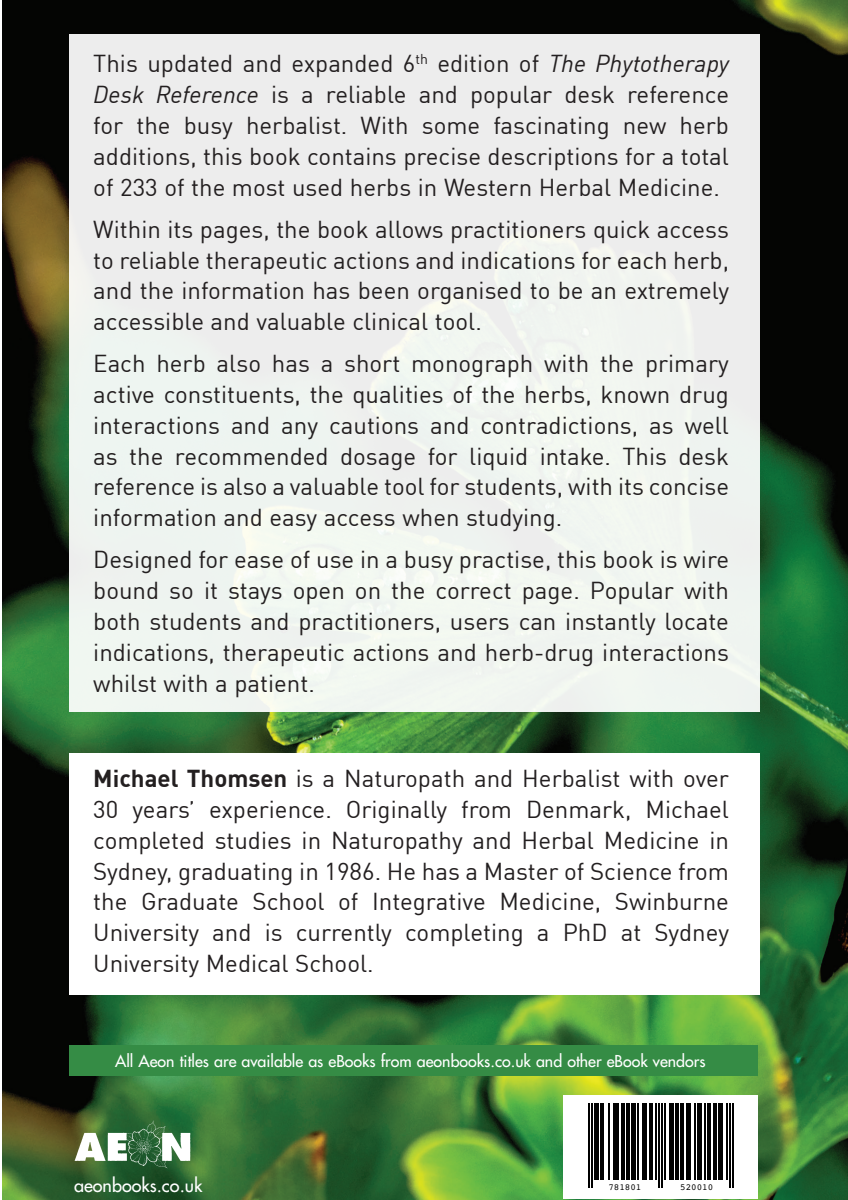
<style>
.page{position:relative;width:848px;height:1200px;background:#fff}
.page>*{position:absolute;margin:0;border:0;box-sizing:border-box;transform-origin:0 0}
.t1{font:24px/30.8px "DIN Pro";color:#231f20;text-align:justify}
.t2{font:18px "Futura";color:#fff}
.t3{font:16px "Futura";color:#fff}
.t4{font:9.2px "Arial";color:#000}
.s1{font-style:italic}
.s2{font-weight:700}
</style>
<div class="page">
<img style="left:3px;top:0;width:844px;height:1200px">
<div style="left:69px;top:753px;width:690px;height:242px;background:#fff"></div>
<div style="left:69px;top:34px;width:690px;height:677px;background:#eef2ef"></div>
<div style="left:562px;top:1095px;width:195px;height:104px;background:#fff"></div>
<svg style="left:588px;top:1103px;width:146px;height:85px"></svg>
<hr style="left:588px;top:1103px;width:1px;height:77px;background:#000">
<hr style="left:591px;top:1103px;width:1px;height:77px;background:#000">
<hr style="left:594px;top:1103px;width:4px;height:77px;background:#000">
<hr style="left:600px;top:1103px;width:3px;height:77px;background:#000">
<hr style="left:608px;top:1103px;width:1px;height:77px;background:#000">
<hr style="left:612px;top:1103px;width:2px;height:77px;background:#000">
<hr style="left:615px;top:1103px;width:3px;height:77px;background:#000">
<hr style="left:621px;top:1103px;width:3px;height:77px;background:#000">
<hr style="left:626px;top:1103px;width:3px;height:77px;background:#000">
<div style="left:630px;top:1103px;width:5px;height:77px;background:#000"></div>
<hr style="left:637px;top:1103px;width:1px;height:77px;background:#000">
<div style="left:641px;top:1103px;width:5px;height:77px;background:#000"></div>
<hr style="left:649px;top:1103px;width:3px;height:77px;background:#000">
<hr style="left:655px;top:1103px;width:1px;height:77px;background:#000">
<hr style="left:658px;top:1103px;width:2px;height:77px;background:#000">
<hr style="left:661px;top:1103px;width:2px;height:77px;background:#000">
<hr style="left:664px;top:1103px;width:2px;height:77px;background:#000">
<hr style="left:669px;top:1103px;width:4px;height:77px;background:#000">
<hr style="left:675px;top:1103px;width:3px;height:77px;background:#000">
<hr style="left:679px;top:1103px;width:3px;height:77px;background:#000">
<div style="left:685px;top:1103px;width:5px;height:77px;background:#000"></div>
<hr style="left:693px;top:1103px;width:2px;height:77px;background:#000">
<div style="left:696px;top:1103px;width:5px;height:77px;background:#000"></div>
<hr style="left:704px;top:1103px;width:1px;height:77px;background:#000">
<hr style="left:707px;top:1103px;width:3px;height:77px;background:#000">
<hr style="left:713px;top:1103px;width:3px;height:77px;background:#000">
<hr style="left:718px;top:1103px;width:4px;height:77px;background:#000">
<hr style="left:725px;top:1103px;width:2px;height:77px;background:#000">
<hr style="left:728px;top:1103px;width:2px;height:77px;background:#000">
<hr style="left:731px;top:1103px;width:2px;height:77px;background:#000">
<svg style="left:588px;top:1180px;width:4px;height:7px"></svg>
<svg style="left:658px;top:1180px;width:5px;height:7px"></svg>
<svg style="left:728px;top:1180px;width:5px;height:7px"></svg>
<div style="left:69px;top:1046px;width:688px;height:30px;background:#358c45"></div>
<img style="left:73px;top:1118px;width:122px;height:54px">
<p class="t1" style="left:93px;top:47px;width:637px">This updated and expanded 6<sup>th</sup> edition of <span class="s1">The Phytotherapy Desk Reference</span> is a reliable and popular desk reference for the busy herbalist. With some fascinating new herb additions, this book contains precise descriptions for a total of 233 of the most used herbs in Western Herbal Medicine.</p>
<p class="t1" style="left:93px;top:212px;width:637px">Within its pages, the book allows practitioners quick access to reliable therapeutic actions and indications for each herb, and the information has been organised to be an extremely accessible and valuable clinical tool.</p>
<p class="t1" style="left:93px;top:347px;width:637px">Each herb also has a short monograph with the primary active constituents, the qualities of the herbs, known drug interactions and any cautions and contradictions, as well as the recommended dosage for liquid intake. This desk reference is also a valuable tool for students, with its concise information and easy access when studying.</p>
<p class="t1" style="left:93px;top:543px;width:637px">Designed for ease of use in a busy practise, this book is wire bound so it stays open on the correct page. Popular with both students and practitioners, users can instantly locate indications, therapeutic actions and herb-drug interactions whilst with a patient.</p>
<p class="t1" style="left:93px;top:762px;width:637px"><span class="s2">Michael Thomsen</span> is a Naturopath and Herbalist with over 30 years’ experience. Originally from Denmark, Michael completed studies in Naturopathy and Herbal Medicine in Sydney, graduating in 1986. He has a Master of Science from the Graduate School of Integrative Medicine, Swinburne University and is currently completing a PhD at Sydney University Medical School.</p>
<p class="t3" style="left:115px;top:1051px;width:591px">All Aeon titles are available as eBooks from aeonbooks.co.uk and other eBook vendors</p>
<p class="t2" style="left:74px;top:1174px;width:130px">aeonbooks.co.uk</p>
<p class="t4" style="left:608px;top:1180px;width:34px">781801</p>
<p class="t4" style="left:680px;top:1180px;width:34px">520010</p>
</div>
